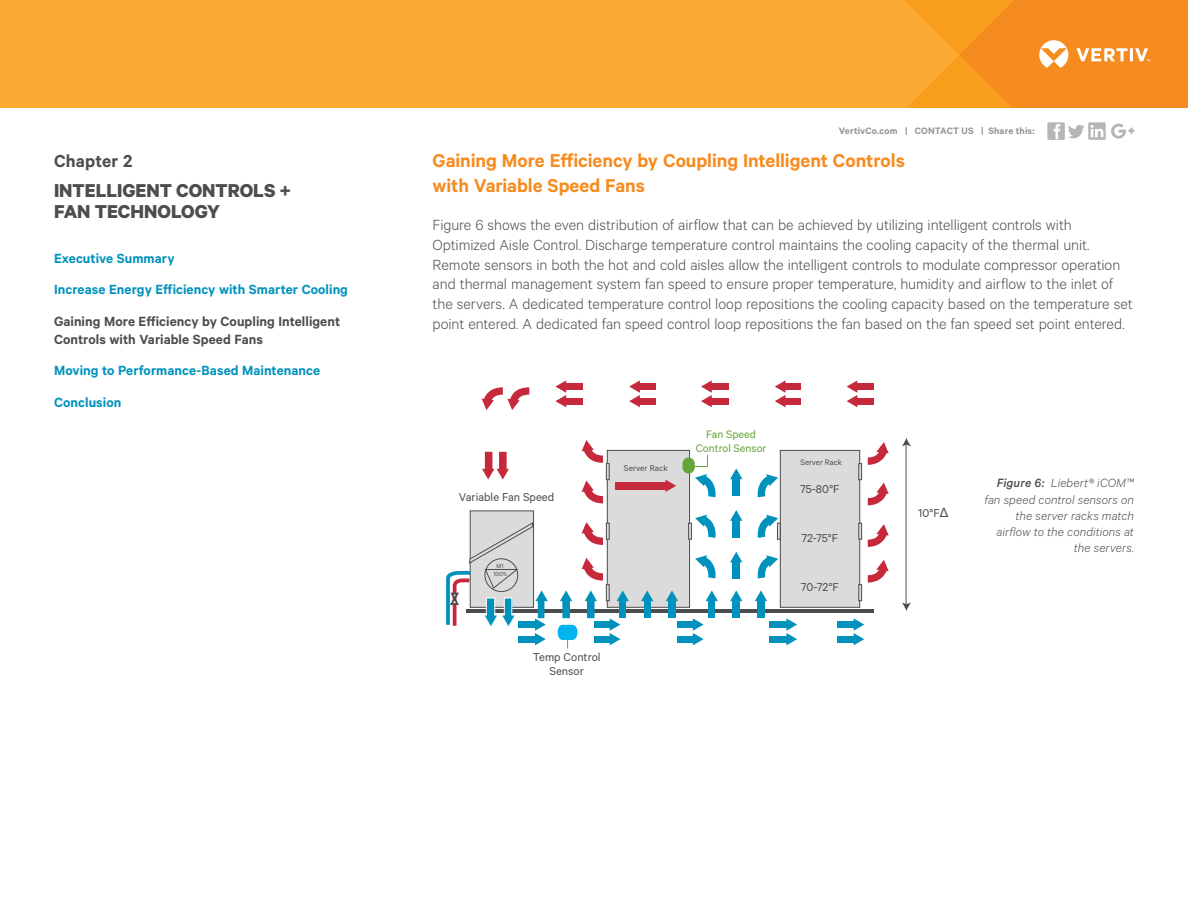
<style>
.page{position:relative;width:1188px;height:918px;background:#fff}
.page>*{position:absolute;margin:0;border:0;box-sizing:border-box;transform-origin:0 0}
.t1{font:600 21px/25.2px "Calibre";letter-spacing:-.005em;color:#f68b1f}
.t2{font:700 21px/21px "Calibre";color:#4d4d4f}
.t3{font:600 19.5px "Calibre";letter-spacing:.005em;color:#4d4d4f}
.t4{font:300 16.5px/19.8px "Calibre";color:#4d4d4f}
.t5{font:600 15px/31.5px "Calibre";letter-spacing:.005em;color:#0092bd}
.t6{font:600 15px/18px "Calibre";letter-spacing:.005em;color:#4d4d4f}
.t7{font:italic 300 13.5px/16.2px "Calibre";letter-spacing:.005em;color:#4d4d4f;text-align:right}
.t8{font:12.9px "Calibre";color:#4d4d4d}
.t9{font:12.9px/13.2px "Calibre";color:#4d4d4f;text-align:center}
.t10{font:12.3px/13.2px "Calibre";color:#64a539;text-align:center}
.t11{font:600 10.5px "Calibre";letter-spacing:.015em;color:#919396}
.t12{font:9.45px "Calibre";color:#4d4d4d}
.t13{font:8.85px "Calibre";color:#4d4d4d}
.t14{font:6.6px/7.5px "Calibre";color:#4d4d4d;text-align:center}
.s1{font-family:"Arial"}
.s2{font-weight:500}
</style>
<div class="page">
<div style="left:0;top:0;width:1188px;height:108px;background:#fbaa34"></div>
<svg style="left:905px;top:0;width:283px;height:108px;background:#f79427"></svg>
<div style="left:1047px;top:122px;width:18px;height:18px;background:#b4b6b8"></div>
<img style="left:1053px;top:125px;width:8px;height:13px">
<svg style="left:1088px;top:122px;width:18px;height:18px"></svg>
<svg style="left:1091px;top:125px;width:12px;height:12px"></svg>
<svg style="left:1068px;top:125px;width:16px;height:13px"></svg>
<svg style="left:1111px;top:124px;width:23px;height:15px"></svg>
<div style="left:470px;top:511px;width:64px;height:96px;background:#dbdbdc"></div>
<div style="left:607px;top:450px;width:83px;height:157px;background:#dbdbdc"></div>
<div style="left:607px;top:450px;width:83px;height:158px;border:1px solid #4d4d4d"></div>
<div style="left:780px;top:450px;width:80px;height:157px;background:#dbdbdc"></div>
<div style="left:780px;top:450px;width:80px;height:158px;border:1px solid #4d4d4d"></div>
<hr style="left:466px;top:609px;width:407px;height:4px;background:#4d4d4d">
<div style="left:606px;top:463px;width:4px;height:17px;border:1px solid #4d4d4d"></div>
<div style="left:606px;top:523px;width:4px;height:17px;border:1px solid #4d4d4d"></div>
<div style="left:688px;top:523px;width:4px;height:17px;border:1px solid #4d4d4d"></div>
<div style="left:777px;top:523px;width:4px;height:17px;border:1px solid #4d4d4d"></div>
<div style="left:606px;top:584px;width:4px;height:17px;border:1px solid #4d4d4d"></div>
<div style="left:858px;top:463px;width:4px;height:17px;border:1px solid #4d4d4d"></div>
<div style="left:858px;top:523px;width:4px;height:17px;border:1px solid #4d4d4d"></div>
<div style="left:858px;top:584px;width:4px;height:17px;border:1px solid #4d4d4d"></div>
<svg style="left:560px;top:590px;width:12px;height:28px"></svg>
<svg style="left:585px;top:590px;width:12px;height:28px"></svg>
<div style="left:594px;top:636px;width:19px;height:7px;background:#0092bd"></div>
<div style="left:615px;top:482px;width:52px;height:8px;background:#c6283c"></div>
<svg style="left:665px;top:480px;width:11px;height:12px"></svg>
<div style="left:594px;top:621px;width:19px;height:7px;background:#0092bd"></div>
<svg style="left:610px;top:618px;width:10px;height:27px"></svg>
<div style="left:677px;top:636px;width:18px;height:7px;background:#0092bd"></div>
<div style="left:677px;top:621px;width:18px;height:7px;background:#0092bd"></div>
<svg style="left:693px;top:618px;width:11px;height:27px"></svg>
<div style="left:769px;top:636px;width:19px;height:7px;background:#0092bd"></div>
<div style="left:769px;top:621px;width:19px;height:7px;background:#0092bd"></div>
<svg style="left:786px;top:618px;width:11px;height:27px"></svg>
<div style="left:837px;top:636px;width:18px;height:7px;background:#0092bd"></div>
<div style="left:837px;top:621px;width:18px;height:7px;background:#0092bd"></div>
<svg style="left:854px;top:618px;width:10px;height:27px"></svg>
<div style="left:855px;top:398px;width:19px;height:7px;background:#c6283c"></div>
<div style="left:855px;top:383px;width:19px;height:6px;background:#c6283c"></div>
<svg style="left:847px;top:380px;width:10px;height:27px"></svg>
<div style="left:784px;top:398px;width:17px;height:7px;background:#c6283c"></div>
<div style="left:784px;top:383px;width:17px;height:6px;background:#c6283c"></div>
<svg style="left:775px;top:380px;width:11px;height:27px"></svg>
<div style="left:710px;top:398px;width:19px;height:7px;background:#c6283c"></div>
<div style="left:710px;top:383px;width:19px;height:6px;background:#c6283c"></div>
<svg style="left:701px;top:380px;width:11px;height:27px"></svg>
<div style="left:638px;top:398px;width:18px;height:7px;background:#c6283c"></div>
<div style="left:638px;top:383px;width:18px;height:6px;background:#c6283c"></div>
<svg style="left:629px;top:380px;width:11px;height:27px"></svg>
<div style="left:564px;top:398px;width:19px;height:7px;background:#c6283c"></div>
<div style="left:564px;top:383px;width:19px;height:6px;background:#c6283c"></div>
<svg style="left:555px;top:380px;width:11px;height:27px"></svg>
<div style="left:499px;top:452px;width:8px;height:19px;background:#c6283c"></div>
<div style="left:485px;top:452px;width:7px;height:19px;background:#c6283c"></div>
<svg style="left:482px;top:469px;width:27px;height:11px"></svg>
<div style="left:644px;top:599px;width:6px;height:19px;background:#0092bd"></div>
<svg style="left:641px;top:590px;width:12px;height:11px"></svg>
<div style="left:668px;top:599px;width:8px;height:19px;background:#0092bd"></div>
<svg style="left:666px;top:590px;width:12px;height:11px"></svg>
<div style="left:619px;top:599px;width:7px;height:19px;background:#0092bd"></div>
<svg style="left:617px;top:590px;width:12px;height:11px"></svg>
<div style="left:733px;top:599px;width:7px;height:19px;background:#0092bd"></div>
<svg style="left:730px;top:590px;width:12px;height:11px"></svg>
<div style="left:733px;top:561px;width:7px;height:18px;background:#0092bd"></div>
<svg style="left:730px;top:552px;width:12px;height:10px"></svg>
<div style="left:733px;top:519px;width:7px;height:19px;background:#0092bd"></div>
<svg style="left:730px;top:510px;width:12px;height:11px"></svg>
<div style="left:733px;top:477px;width:7px;height:19px;background:#0092bd"></div>
<svg style="left:730px;top:468px;width:12px;height:11px"></svg>
<div style="left:757px;top:599px;width:8px;height:19px;background:#0092bd"></div>
<svg style="left:755px;top:590px;width:12px;height:11px"></svg>
<div style="left:708px;top:599px;width:7px;height:19px;background:#0092bd"></div>
<svg style="left:706px;top:590px;width:12px;height:11px"></svg>
<svg style="left:695px;top:555px;width:21px;height:23px"></svg>
<svg style="left:689px;top:515px;width:27px;height:24px"></svg>
<svg style="left:695px;top:474px;width:21px;height:23px"></svg>
<svg style="left:757px;top:555px;width:21px;height:23px"></svg>
<svg style="left:757px;top:515px;width:21px;height:23px"></svg>
<svg style="left:757px;top:474px;width:21px;height:23px"></svg>
<svg style="left:582px;top:440px;width:21px;height:23px"></svg>
<svg style="left:582px;top:481px;width:21px;height:22px"></svg>
<svg style="left:582px;top:522px;width:21px;height:23px"></svg>
<svg style="left:582px;top:558px;width:21px;height:23px"></svg>
<svg style="left:868px;top:442px;width:21px;height:23px"></svg>
<svg style="left:868px;top:483px;width:21px;height:22px"></svg>
<svg style="left:482px;top:387px;width:47px;height:23px"></svg>
<svg style="left:868px;top:524px;width:21px;height:23px"></svg>
<svg style="left:868px;top:560px;width:21px;height:23px"></svg>
<hr style="left:906px;top:444px;width:1px;height:161px;background:#4d4d4d">
<svg style="left:902px;top:438px;width:9px;height:8px"></svg>
<svg style="left:902px;top:603px;width:9px;height:8px"></svg>
<svg style="left:446px;top:522px;width:102px;height:123px"></svg>
<svg style="left:558px;top:625px;width:20px;height:23px"></svg>
<svg style="left:682px;top:457px;width:13px;height:17px"></svg>
<svg style="left:687px;top:454px;width:21px;height:13px"></svg>
<p class="t3" style="left:54px;top:149px;width:80px">Chapter 2</p>
<p class="t2" style="left:54px;top:179px;width:239px">INTELLIGENT CONTROLS +<br>FAN TECHNOLOGY</p>
<p class="t5" style="left:54px;top:242px;width:296px">Executive Summary<br>Increase Energy Efficiency with Smarter Cooling</p>
<p class="t6" style="left:54px;top:311px;width:288px">Gaining More Efficiency by Coupling Intelligent<br>Controls with Variable Speed Fans</p>
<p class="t5" style="left:54px;top:354px;width:268px">Moving to Performance-Based Maintenance<br>Conclusion</p>
<p class="t11" style="left:839px;top:124px;width:197px">VertivCo.com | CONTACT US | Share this:</p>
<p class="t1" style="left:433px;top:147px;width:474px">Gaining More Efficiency by Coupling Intelligent Controls with Variable Speed Fans</p>
<p class="t4" style="left:433px;top:214px;width:701px">Figure 6 shows the even distribution of airflow that can be achieved by utilizing intelligent controls with Optimized Aisle Control. Discharge temperature control maintains the cooling capacity of the thermal unit.<br>Remote sensors in both the hot and cold aisles allow the intelligent controls to modulate compressor operation and thermal management system fan speed to ensure proper temperature, humidity and airflow to the inlet of the servers. A dedicated temperature control loop repositions the cooling capacity based on the temperature set point entered. A dedicated fan speed control loop repositions the fan based on the fan speed set point entered.</p>
<p class="t8" style="left:459px;top:490px;width:97px">Variable Fan Speed</p>
<p class="t14" style="left:493px;top:562px;width:15px">M1<br>100%</p>
<p class="t12" style="left:624px;top:463px;width:45px">Server Rack</p>
<p class="t10" style="left:696px;top:428px;width:72px">Fan Speed<br>Control Sensor</p>
<p class="t9" style="left:533px;top:650px;width:69px">Temp Control<br>Sensor</p>
<p class="t13" style="left:800px;top:457px;width:43px">Server Rack</p>
<p class="t8" style="left:800px;top:482px;width:41px">75-80°F</p>
<p class="t8" style="left:801px;top:530px;width:38px">72-75°F</p>
<p class="t8" style="left:801px;top:579px;width:40px">70-72°F</p>
<p class="t8" style="left:918px;top:506px;width:32px">10°F<span class="s1">Δ</span></p>
<p class="t7" style="left:984px;top:474px;width:151px"><span class="s2">Figure 6:</span> Liebert® iCOM™ fan speed control sensors on the server racks match airflow to the conditions at the servers.</p>
</div>
